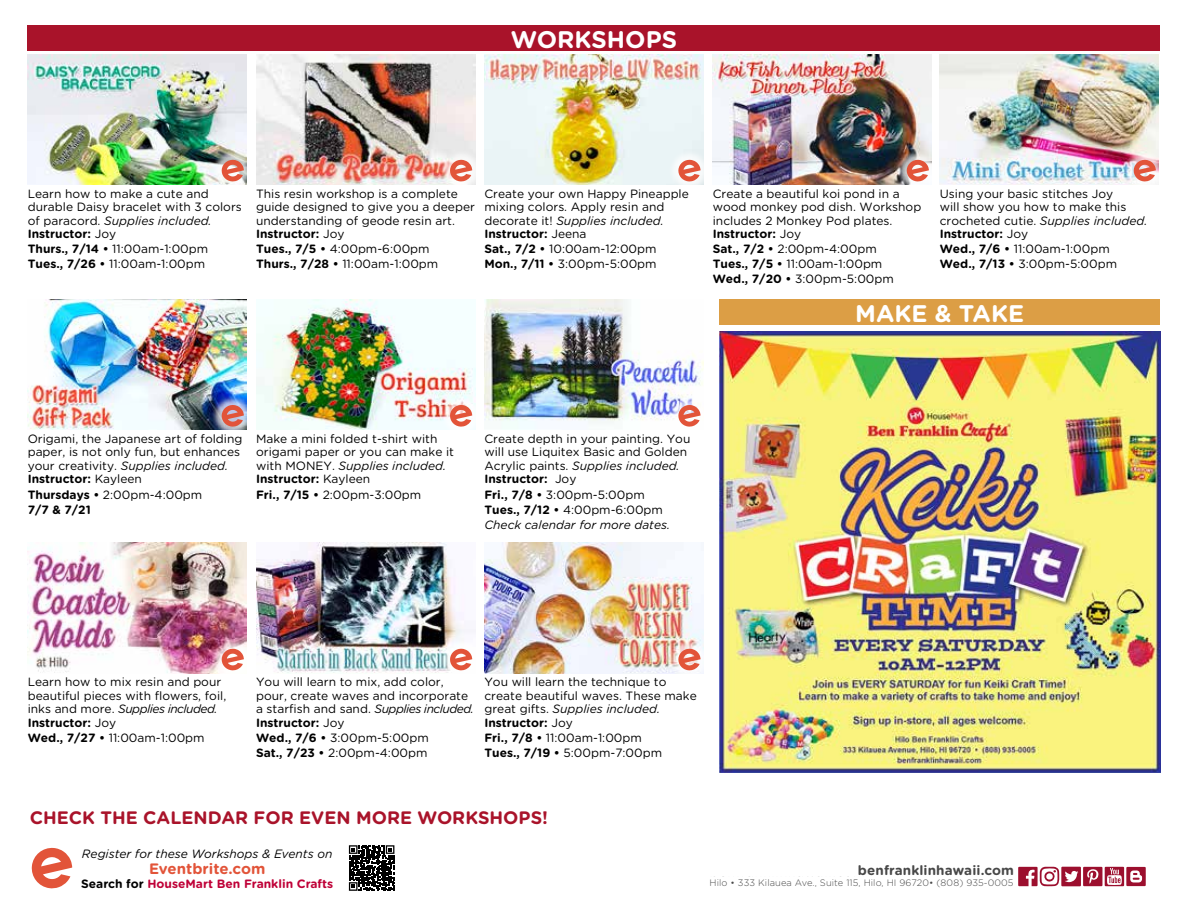
<style>
.page{position:relative;width:1188px;height:918px;background:#fff}
.page>*{position:absolute;margin:0;border:0;box-sizing:border-box;transform-origin:0 0}
.t1{font:700 24px "Gotham Rounded";color:#fff}
.t2{font:700 18px "Gotham Rounded";color:#a9132a}
.t3{font:700 15.15px "Gotham Rounded";color:#e25439}
.t4{font:700 13.5px "Gotham Rounded";letter-spacing:.01em;color:#484848}
.t5{font:12px/13.5px "Gotham Rounded";color:#000}
.t6{font:700 12px "Gotham Rounded";color:#bf0037}
.t7{font:italic 12px "Gotham Rounded";color:#000}
.t8{font:700 12px/15px "Gotham Rounded";color:#000}
.t9{font:300 9.3px "Gotham Rounded";letter-spacing:.01em;color:#484848}
.s1{font-style:italic}
.s2{font-weight:700}
.s3{font-weight:400}
.s4{color:#000}
</style>
<div class="page">
<svg style="left:1018px;top:867px;width:128px;height:19px"></svg>
<svg style="left:348px;top:845px;width:47px;height:46px"></svg>
<svg style="left:349px;top:845px;width:45px;height:46px"></svg>
<svg style="left:31px;top:847px;width:41px;height:42px"></svg>
<img style="left:28px;top:54px;width:219px;height:130px">
<div style="left:211px;top:149px;width:44px;height:43px;background:#fff;opacity:.75"></div>
<svg style="left:221px;top:159px;width:23px;height:23px"></svg>
<img style="left:484px;top:54px;width:220px;height:130px">
<div style="left:667px;top:149px;width:44px;height:43px;background:#f4f8f9"></div>
<svg style="left:678px;top:159px;width:23px;height:23px"></svg>
<img style="left:256px;top:299px;width:219px;height:131px">
<div style="left:439px;top:394px;width:44px;height:43px;background:#fff;opacity:.75"></div>
<svg style="left:450px;top:405px;width:22px;height:22px"></svg>
<img style="left:484px;top:299px;width:220px;height:130px">
<div style="left:667px;top:394px;width:44px;height:43px;background:#fff;opacity:.75"></div>
<svg style="left:678px;top:405px;width:23px;height:22px"></svg>
<img style="left:940px;top:54px;width:219px;height:130px">
<div style="left:1123px;top:149px;width:44px;height:43px;background:#fff;opacity:.75"></div>
<svg style="left:1133px;top:159px;width:23px;height:23px"></svg>
<img style="left:484px;top:543px;width:220px;height:130px">
<div style="left:667px;top:638px;width:44px;height:43px;background:#fff;opacity:.75"></div>
<svg style="left:678px;top:648px;width:23px;height:22px"></svg>
<img style="left:713px;top:54px;width:219px;height:130px">
<div style="left:896px;top:149px;width:44px;height:43px;background:#fff;opacity:.75"></div>
<svg style="left:906px;top:159px;width:23px;height:23px"></svg>
<img style="left:256px;top:54px;width:219px;height:130px">
<div style="left:439px;top:149px;width:44px;height:43px;background:#fff;opacity:.75"></div>
<svg style="left:450px;top:159px;width:22px;height:23px"></svg>
<img style="left:28px;top:299px;width:219px;height:131px">
<div style="left:211px;top:394px;width:44px;height:43px;background:#fff;opacity:.75"></div>
<svg style="left:221px;top:405px;width:23px;height:22px"></svg>
<img style="left:256px;top:543px;width:219px;height:130px">
<div style="left:439px;top:638px;width:44px;height:43px;background:#fff;opacity:.75"></div>
<svg style="left:450px;top:648px;width:22px;height:22px"></svg>
<img style="left:28px;top:543px;width:219px;height:130px">
<div style="left:211px;top:638px;width:44px;height:43px;background:#fff;opacity:.75"></div>
<svg style="left:221px;top:648px;width:23px;height:22px"></svg>
<img style="left:719px;top:331px;width:441px;height:441px">
<div style="left:28px;top:25px;width:1132px;height:26px;background:#a9132a"></div>
<div style="left:719px;top:299px;width:441px;height:26px;background:#dc9e45"></div>
<h1 class="t1" style="left:511px;top:22px;width:168px">WORKSHOPS</h1>
<p class="t5" style="left:28px;top:186px;width:216px">Learn how to make a cute and durable Daisy bracelet with 3 colors of paracord. <span class="s1">Supplies included.<br></span><span class="s2">Instructor:</span> Joy</p>
<p class="t5" style="left:28px;top:241px;width:182px;line-height:15px"><span class="s2">Thurs., 7/14 •</span> 11:00am-1:00pm<br><span class="s2">Tues., 7/26 •</span> 11:00am-1:00pm</p>
<p class="t5" style="left:256px;top:186px;width:220px">This resin workshop is a complete guide designed to give you a deeper understanding of geode resin art.<br><span class="s2">Instructor:</span> Joy</p>
<p class="t5" style="left:256px;top:241px;width:184px;line-height:15px"><span class="s2">Tues., 7/5 •</span> 4:00pm-6:00pm<br><span class="s2">Thurs., 7/28 •</span> 11:00am-1:00pm</p>
<p class="t5" style="left:484px;top:186px;width:206px">Create your own Happy Pineapple mixing colors. Apply resin and decorate it! <span class="s1">Supplies included.<br></span><span class="s2">Instructor:</span> Jeena</p>
<p class="t5" style="left:484px;top:241px;width:174px;line-height:15px"><span class="s2">Sat., 7/2 •</span> 10:00am-12:00pm<br><span class="s2">Mon., 7/11 •</span> 3:00pm-5:00pm</p>
<p class="t5" style="left:713px;top:186px;width:210px">Create a beautiful koi pond in a wood monkey pod dish. Workshop includes 2 Monkey Pod plates.<br><span class="s2">Instructor:</span> Joy</p>
<p class="t5" style="left:713px;top:241px;width:183px;line-height:15px"><span class="s2">Sat., 7/2 •</span> 2:00pm-4:00pm<br><span class="s2">Tues., 7/5 •</span> 11:00am-1:00pm<br><span class="s2">Wed., 7/20 •</span> 3:00pm-5:00pm</p>
<p class="t5" style="left:940px;top:186px;width:209px">Using your basic stitches Joy<br>will show you how to make this crocheted cutie. <span class="s1">Supplies included.<br></span><span class="s2">Instructor:</span> Joy</p>
<p class="t5" style="left:940px;top:241px;width:179px;line-height:15px"><span class="s2">Wed., 7/6 •</span> 11:00am-1:00pm<br><span class="s2">Wed., 7/13 •</span> 3:00pm-5:00pm</p>
<h1 class="t1" style="left:855px;top:296px;width:171px">MAKE &amp; TAKE</h1>
<p class="t5" style="left:28px;top:431px;width:216px">Origami, the Japanese art of folding paper, is not only fun, but enhances your creativity. <span class="s1">Supplies included.<br></span><span class="s2">Instructor:</span> Kayleen</p>
<p class="t8" style="left:28px;top:486px;width:176px">Thursdays • <span class="s3">2:00pm-4:00pm<br></span>7/7 &amp; 7/21</p>
<p class="t5" style="left:256px;top:431px;width:199px">Make a mini folded t-shirt with origami paper or you can make it with MONEY. <span class="s1">Supplies included.<br></span><span class="s2">Instructor:</span> Kayleen</p>
<p class="t5" style="left:256px;top:487px;width:167px"><span class="s2">Fri., 7/15 •</span> 2:00pm-3:00pm</p>
<p class="t5" style="left:484px;top:431px;width:208px">Create depth in your painting. You will use Liquitex Basic and Golden<br>Acrylic paints. <span class="s1">Supplies included.<br></span><span class="s2">Instructor:</span> Joy</p>
<p class="t5" style="left:484px;top:486px;width:187px;line-height:15px"><span class="s2">Fri., 7/8 •</span> 3:00pm-5:00pm<br><span class="s2">Tues., 7/12 •</span> 4:00pm-6:00pm<br><span class="s1">Check calendar for more dates.</span></p>
<p class="t5" style="left:28px;top:675px;width:200px">Learn how to mix resin and pour beautiful pieces with flowers, foil, inks and more. <span class="s1">Supplies included.<br></span><span class="s2">Instructor:</span> Joy</p>
<p class="t5" style="left:28px;top:731px;width:178px"><span class="s2">Wed., 7/27 •</span> 11:00am-1:00pm</p>
<p class="t5" style="left:256px;top:675px;width:219px">You will learn to mix, add color, pour, create waves and incorporate a starfish and sand. <span class="s1">Supplies included.<br></span><span class="s2">Instructor:</span> Joy</p>
<p class="t5" style="left:256px;top:730px;width:174px;line-height:15px"><span class="s2">Wed., 7/6 •</span> 3:00pm-5:00pm<br><span class="s2">Sat., 7/23 •</span> 2:00pm-4:00pm</p>
<p class="t5" style="left:484px;top:675px;width:214px">You will learn the technique to create beautiful waves. These make great gifts. <span class="s1">Supplies included.<br></span><span class="s2">Instructor:</span> Joy</p>
<p class="t5" style="left:484px;top:730px;width:179px;line-height:15px"><span class="s2">Fri., 7/8 •</span> 11:00am-1:00pm<br><span class="s2">Tues., 7/19 •</span> 5:00pm-7:00pm</p>
<h2 class="t2" style="left:30px;top:804px;width:520px">CHECK THE CALENDAR FOR EVEN MORE WORKSHOPS!</h2>
<p class="t7" style="left:82px;top:845px;width:252px">Register for these Workshops &amp; Events on</p>
<p class="t3" style="left:149px;top:858px;width:118px">Eventbrite.com</p>
<p class="t6" style="left:81px;top:875px;width:254px"><span class="s4">Search for</span> HouseMart Ben Franklin Crafts</p>
<p class="t4" style="left:858px;top:861px;width:158px">benfranklinhawaii.com</p>
<p class="t9" style="left:710px;top:876px;width:306px">Hilo • 333 Kilauea Ave., Suite 115, Hilo, HI 96720• (808) 935-0005</p>
</div>
